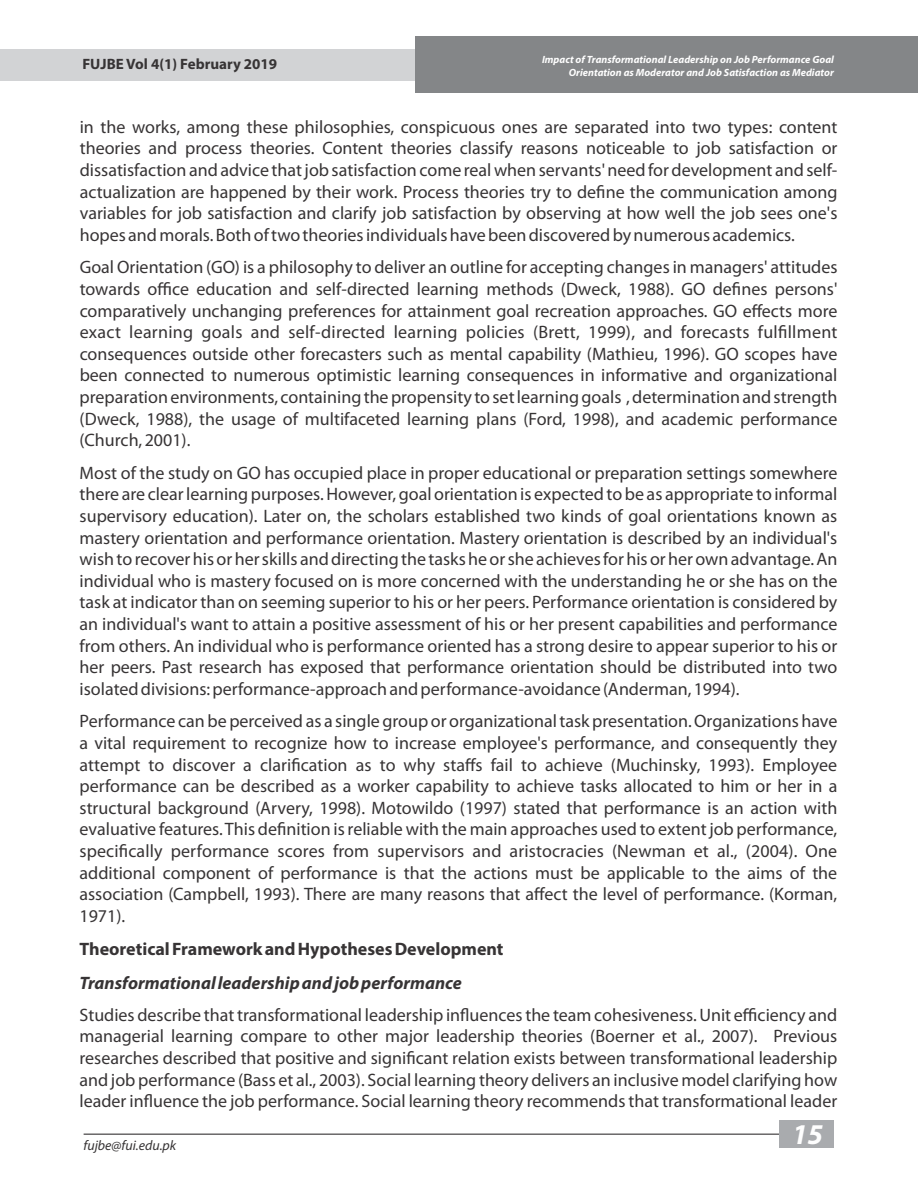
<style>
.page{position:relative;width:918px;height:1188px;background:#fff}
.page>*{position:absolute;margin:0;border:0;box-sizing:border-box;transform-origin:0 0}
.t1{font:italic 700 28.8px "Myriad Pro";color:#fefefe}
.t2{font:18px/21.6px "Myriad Pro";color:#373435;text-align:justify}
.t3{font:700 18px "Myriad Pro";color:#373435}
.t4{font:italic 700 18px "Myriad Pro";color:#373435}
.t5{font:700 15px "Myriad Pro";color:#373435}
.t6{font:italic 13.95px "Myriad Pro";color:#373435}
.t7{font:italic 700 10.5px/13px "Myriad Pro";color:#fefefe;text-align:right}
</style>
<div class="page">
<div style="left:0;top:49px;width:555px;height:31px;background:#d2d3d5"></div>
<div style="left:416px;top:36px;width:502px;height:57px;background:#848688"></div>
<hr style="left:84px;top:1134px;width:750px;height:1px;background:#373435">
<div style="left:780px;top:1121px;width:54px;height:27px;background:#a9abae"></div>
<p class="t5" style="left:82px;top:58px;width:196px">FUJBE Vol 4(1) February 2019</p>
<p class="t7" style="left:542px;top:54px;width:293px">Impact of Transformational Leadership on Job Performance Goal<br>Orientation as Moderator and Job Satisfaction as Mediator</p>
<p class="t2" style="left:80px;top:118px;width:759px">in the works, among these philosophies, conspicuous ones are separated into two types: content theories and process theories. Content theories classify reasons noticeable to job satisfaction or dissatisfaction and advice that job satisfaction come real when servants' need for development and self&shy;actualization are happened by their work. Process theories try to define the communication among variables for job satisfaction and clarify job satisfaction by observing at how well the job sees one's hopes and morals. Both of two theories individuals have been discovered by numerous academics.</p>
<p class="t2" style="left:80px;top:258px;width:759px">Goal Orientation (GO) is a philosophy to deliver an outline for accepting changes in managers' attitudes towards office education and self-directed learning methods (Dweck, 1988). GO defines persons' comparatively unchanging preferences for attainment goal recreation approaches. GO effects more exact learning goals and self-directed learning policies (Brett, 1999), and forecasts fulfillment consequences outside other forecasters such as mental capability (Mathieu, 1996). GO scopes have been connected to numerous optimistic learning consequences in informative and organizational preparation environments, containing the propensity to set learning goals , determination and strength (Dweck, 1988), the usage of multifaceted learning plans (Ford, 1998), and academic performance (Church, 2001).</p>
<p class="t2" style="left:80px;top:463px;width:759px">Most of the study on GO has occupied place in proper educational or preparation settings somewhere there are clear learning purposes. However, goal orientation is expected to be as appropriate to informal supervisory education). Later on, the scholars established two kinds of goal orientations known as mastery orientation and performance orientation. Mastery orientation is described by an individual's wish to recover his or her skills and directing the tasks he or she achieves for his or her own advantage. An individual who is mastery focused on is more concerned with the understanding he or she has on the task at indicator than on seeming superior to his or her peers. Performance orientation is considered by an individual's want to attain a positive assessment of his or her present capabilities and performance from others. An individual who is performance oriented has a strong desire to appear superior to his or her peers. Past research has exposed that performance orientation should be distributed into two isolated divisions: performance-approach and performance-avoidance (Anderman, 1994).</p>
<p class="t2" style="left:80px;top:712px;width:759px">Performance can be perceived as a single group or organizational task presentation. Organizations have a vital requirement to recognize how to increase employee's performance, and consequently they attempt to discover a clarification as to why staffs fail to achieve (Muchinsky, 1993). Employee performance can be described as a worker capability to achieve tasks allocated to him or her in a structural background (Arvery, 1998). Motowildo (1997) stated that performance is an action with evaluative features. This definition is reliable with the main approaches used to extent job performance, specifically performance scores from supervisors and aristocracies (Newman et al., (2004). One additional component of performance is that the actions must be applicable to the aims of the association (Campbell, 1993). There are many reasons that affect the level of performance. (Korman, 1971).</p>
<p class="t3" style="left:80px;top:942px;width:426px">Theoretical Framework and Hypotheses Development</p>
<p class="t4" style="left:80px;top:975px;width:384px">Transformational leadership and job performance</p>
<p class="t2" style="left:79px;top:1006px;width:759px">Studies describe that transformational leadership influences the team cohesiveness. Unit efficiency and managerial learning compare to other major leadership theories (Boerner et al., 2007). Previous researches described that positive and significant relation exists between transformational leadership and job performance (Bass et al., 2003). Social learning theory delivers an inclusive model clarifying how leader influence the job performance. Social learning theory recommends that transformational leader</p>
<p class="t6" style="left:83px;top:1140px;width:94px">fujbe@fui.edu.pk</p>
<h1 class="t1" style="left:792px;top:1122px;width:33px">15</h1>
</div>
